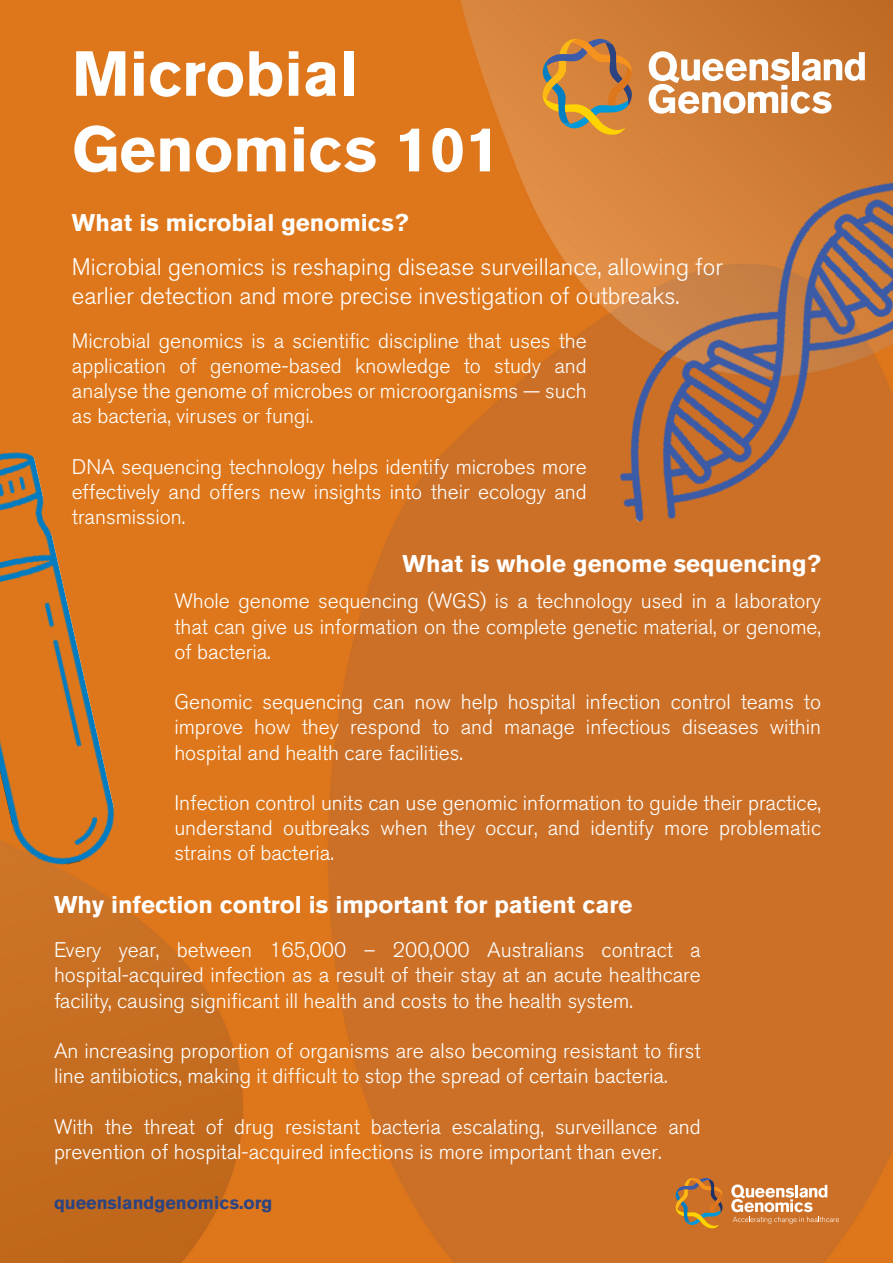
<style>
.page{position:relative;width:893px;height:1263px;background:#fff}
.page>*{position:absolute;margin:0;border:0;box-sizing:border-box;transform-origin:0 0}
.t1{font:700 63px/75.6px "Akzidenz Grotesk BQ";color:#fff}
.t2{font:300 24px/28.8px "Akzidenz Grotesk BQ";color:#fff}
.t3{font:700 24px "Akzidenz Grotesk BQ";color:#fff}
.t4{font:300 21px/25.2px "Akzidenz Grotesk BQ";color:#fff;text-align:justify}
.t5{font:700 18px "Akzidenz Grotesk BQ";color:#2c4482}
</style>
<div class="page">
<img style="left:0;top:0;width:893px;height:1263px">
<svg style="left:543px;top:39px;width:89px;height:61px;background:#bd8045"></svg>
<svg style="left:649px;top:51px;width:216px;height:49px"></svg>
<svg style="left:676px;top:1178px;width:47px;height:50px;background:#b47a39"></svg>
<svg style="left:731px;top:1184px;width:108px;height:40px"></svg>
<img style="left:530px;top:100px;width:363px;height:492px">
<img style="left:0;top:433px;width:183px;height:542px">
<p class="t1" style="left:72px;top:36px;width:430px">Microbial<br>Genomics 101</p>
<p class="t3" style="left:72px;top:209px;width:338px">What is microbial genomics?</p>
<p class="t2" style="left:72px;top:253px;width:652px">Microbial genomics is reshaping disease surveillance, allowing for earlier detection and more precise investigation of outbreaks.</p>
<p class="t4" style="left:72px;top:328px;width:516px">Microbial genomics is a scientific discipline that uses the application of genome-based knowledge to study and analyse the genome of microbes or microorganisms — such as bacteria, viruses or fungi.</p>
<p class="t4" style="left:72px;top:454px;width:516px">DNA sequencing technology helps identify microbes more effectively and offers new insights into their ecology and transmission.</p>
<p class="t3" style="left:403px;top:550px;width:420px">What is whole genome sequencing?</p>
<p class="t4" style="left:174px;top:589px;width:648px">Whole genome sequencing (WGS) is a technology used in a laboratory that can give us information on the complete genetic material, or genome, of bacteria.</p>
<p class="t4" style="left:174px;top:690px;width:648px">Genomic sequencing can now help hospital infection control teams to improve how they respond to and manage infectious diseases within hospital and health care facilities.</p>
<p class="t4" style="left:174px;top:790px;width:648px">Infection control units can use genomic information to guide their practice, understand outbreaks when they occur, and identify more problematic strains of bacteria.</p>
<p class="t3" style="left:54px;top:891px;width:580px">Why infection control is important for patient care</p>
<p class="t4" style="left:54px;top:938px;width:648px">Every year, between 165,000 – 200,000 Australians contract a hospital-acquired infection as a result of their stay at an acute healthcare facility, causing significant ill health and costs to the health system.</p>
<p class="t4" style="left:54px;top:1039px;width:648px">An increasing proportion of organisms are also becoming resistant to first line antibiotics, making it difficult to stop the spread of certain bacteria.</p>
<p class="t4" style="left:54px;top:1114px;width:648px">With the threat of drug resistant bacteria escalating, surveillance and prevention of hospital-acquired infections is more important than ever.</p>
<p class="t5" style="left:54px;top:1193px;width:220px">queenslandgenomics.org</p>
</div>
